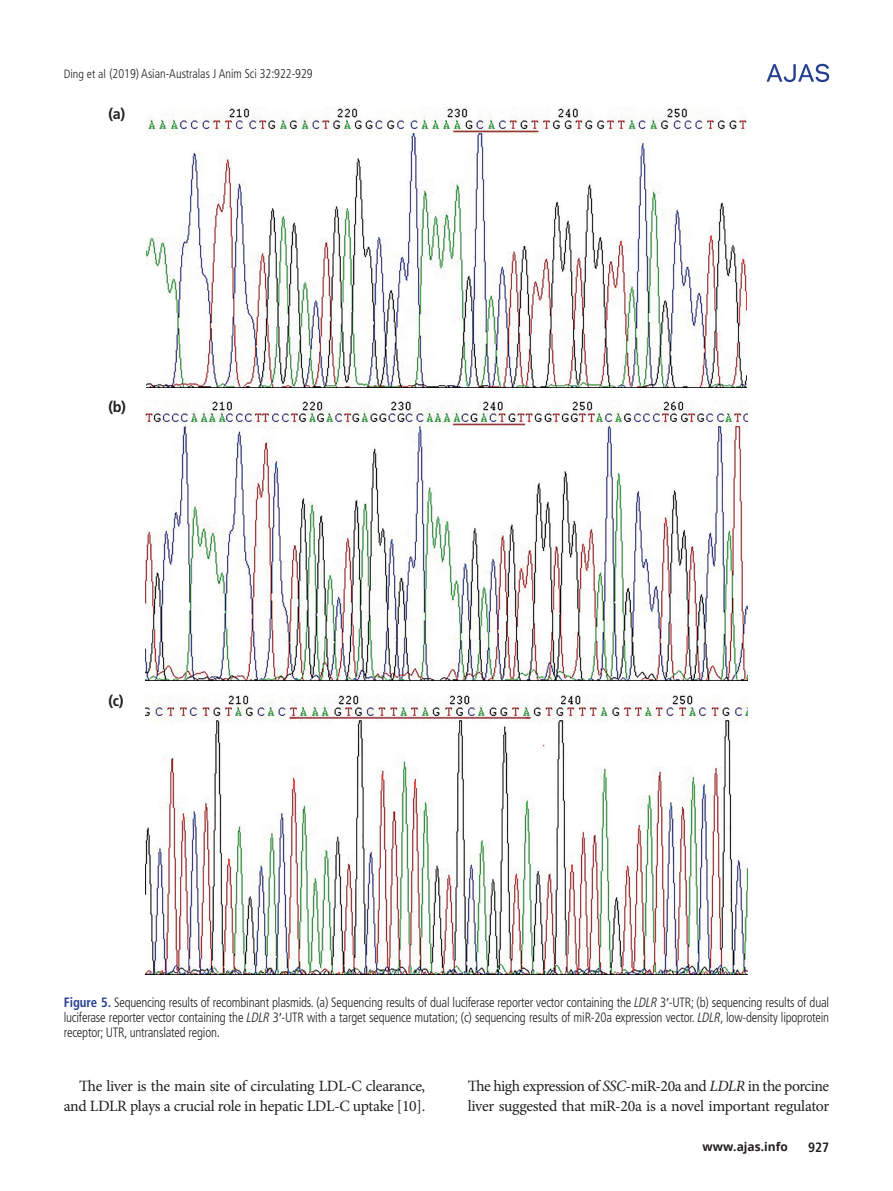
<style>
.page{position:relative;width:893px;height:1191px;background:#fff}
.page>*{position:absolute;margin:0;border:0;box-sizing:border-box;transform-origin:0 0}
.본문{font:15.75px/19.5px "Minion Pro";letter-spacing:-.025em;color:#231f20;text-align:right}
.그림_지문{font:700 15px "Frutiger LT Std";color:#231f20;scale:.95 1}
.표_그림__제목{font:300 condensed 13.5px/15px "Frutiger LT Std";letter-spacing:-.015em;color:#231f20;text-align:justify;scale:.95 1}
.t1{font:700 condensed 13.5px "Frutiger LT Std";color:#231f20}
.t2{font:300 condensed 12.75px "Frutiger LT Std";color:#231f20;scale:.95 1}
.t3{font:700 12px "Open Sans";color:#231f20}
.s1{font-size:12px}
.s2{font-weight:700;color:#253f8e}
.s3{font-style:italic}
.s4{font-family:"Times New Roman";font-weight:400;font-stretch:normal}
</style>
<div class="page">
<svg style="left:767px;top:64px;width:62px;height:18px"></svg>
<img style="left:146px;top:107px;width:601px;height:280px">
<img style="left:146px;top:401px;width:601px;height:280px">
<img style="left:146px;top:694px;width:601px;height:280px">
<p class="t2" style="left:64px;top:66px;width:264px"><span class="s1">Ding et al</span> (2019) Asian-Australas J Anim Sci 32:922-929</p>
<p class="그림_지문" style="left:108px;top:105px;width:19px">(a)</p>
<p class="그림_지문" style="left:108px;top:398px;width:20px">(b)</p>
<p class="그림_지문" style="left:108px;top:691px;width:17px">(c)</p>
<p class="표_그림__제목" style="left:64px;top:994px;width:807px"><span class="s2">Figure 5.</span> Sequencing results of recombinant plasmids. (a) Sequencing results of dual luciferase reporter vector containing the <span class="s3">LDLR</span> 3<span class="s4">′</span>-UTR; (b) sequencing results of dual luciferase reporter vector containing the <span class="s3">LDLR</span> 3<span class="s4">′</span>-UTR with a target sequence mutation; (c) sequencing results of miR-20a expression vector. <span class="s3">LDLR</span>, low-density lipoprotein receptor; UTR, untranslated region.</p>
<p class="본문" style="left:64px;top:1076px;width:363px">The liver is the main site of circulating LDL-C clearance, and LDLR plays a crucial role in hepatic LDL-C uptake [10].</p>
<p class="본문" style="left:468px;top:1076px;width:363px;text-align:left">The high expression of <span class="s3">SSC</span>-miR-20a and <span class="s3">LDLR</span> in the porcine liver suggested that miR-20a is a novel important regulator</p>
<p class="t3" style="left:702px;top:1138px;width:87px">www.ajas.info</p>
<p class="t1" style="left:808px;top:1138px;width:23px">927</p>
</div>
